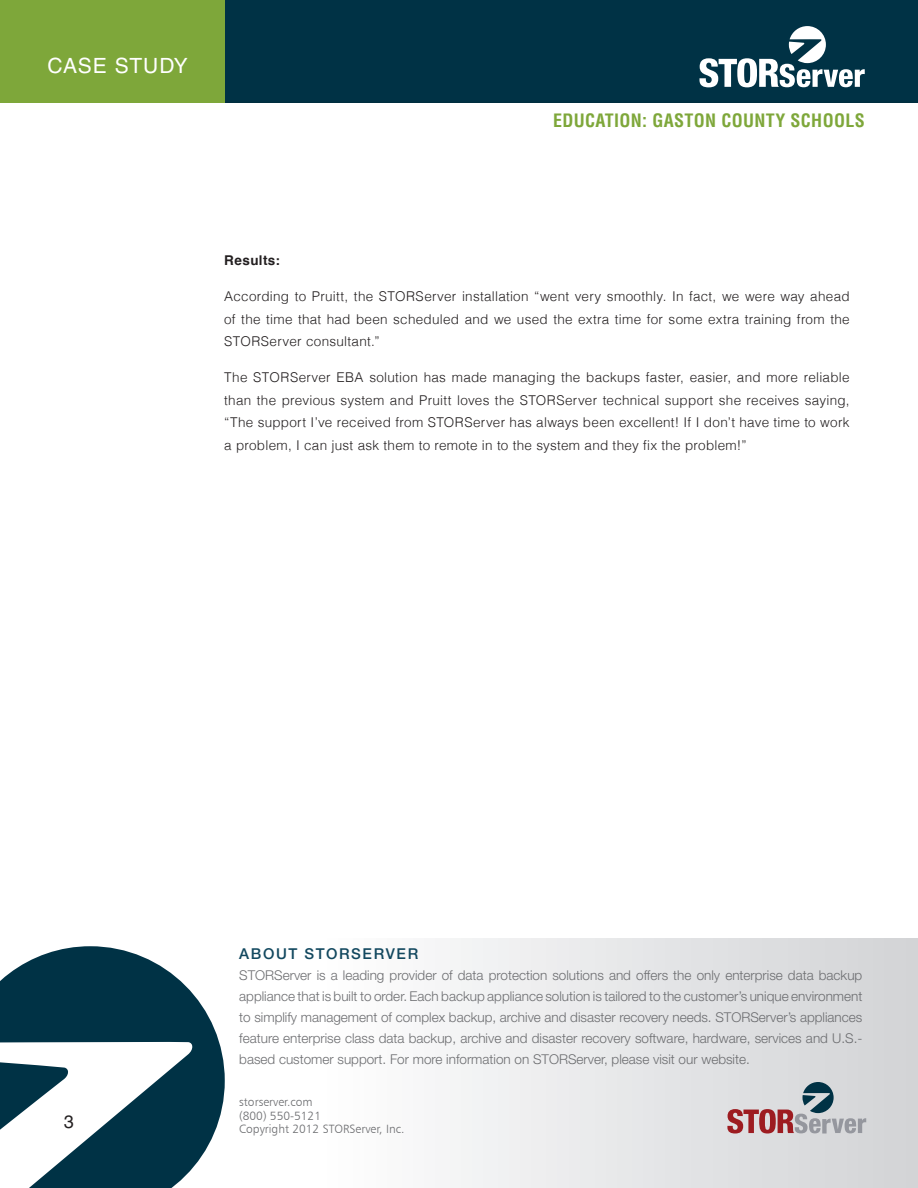
<style>
.page{position:relative;width:918px;height:1188px;background:#fff}
.page>*{position:absolute;margin:0;border:0;box-sizing:border-box;transform-origin:0 0}
.t1{font:21px "Helvetica LT Std";letter-spacing:.035em;color:#fff}
.t2{font:700 condensed 18px "Helvetica LT Std";letter-spacing:.02em;color:#7ea73a}
.Page_Number{font:18px "Helvetica LT Std";color:#231f20}
.t3{font:500 15px "Helvetica Neue LT Std";letter-spacing:.11em;color:#12485f}
.Case_Study_Paragraph{font:300 13.5px/22.5px "Helvetica";letter-spacing:.02em;color:#231f20;text-align:justify}
.t4{font:300 13.5px/21px "Helvetica Neue LT Std";color:#6c6d70;text-align:justify}
.Case_Study_Paragraph-2{font:700 13.5px "Helvetica";letter-spacing:.03em;color:#231f20}
.Footer_Text{font:12px "Humanist 777 BT Light B";color:#6c6d70}
</style>
<div class="page">
<div style="left:0;top:939px;width:918px;height:249px;background:linear-gradient(to right,#fff,#d7d8da)"></div>
<svg style="left:0;top:946px;width:225px;height:242px;fill:#003245"></svg>
<svg style="left:727px;top:1082px;width:139px;height:52px;background:#bbaeb2"></svg>
<div style="left:0;top:0;width:918px;height:105px;background:#003245"></div>
<svg style="left:700px;top:26px;width:165px;height:61px"></svg>
<div style="left:0;top:0;width:224px;height:103px;background:#7ea73a"></div>
<h1 class="t1" style="left:48px;top:54px;width:142px">CASE STUDY</h1>
<h2 class="t2" style="left:553px;top:109px;width:313px">EDUCATION: GASTON COUNTY SCHOOLS</h2>
<p class="Case_Study_Paragraph-2" style="left:224px;top:249px;width:57px">Results:</p>
<p class="Case_Study_Paragraph" style="left:224px;top:284px;width:627px">According to Pruitt, the STORServer installation “went very smoothly. In fact, we were way ahead of the time that had been scheduled and we used the extra time for some extra training from the STORServer consultant.”</p>
<p class="Case_Study_Paragraph" style="left:224px;top:365px;width:627px">The STORServer EBA solution has made managing the backups faster, easier, and more reliable than the previous system and Pruitt loves the STORServer technical support she receives saying, “The support I’ve received from STORServer has always been excellent! If I don’t have time to work a problem, I can just ask them to remote in to the system and they fix the problem!”</p>
<p class="Page_Number" style="left:64px;top:1111px;width:12px">3</p>
<p class="t3" style="left:239px;top:945px;width:180px">ABOUT STORSERVER</p>
<p class="t4" style="left:239px;top:965px;width:625px">STORServer is a leading provider of data protection solutions and offers the only enterprise data backup appliance that is built to order. Each backup appliance solution is tailored to the customer’s unique environment to simplify management of complex backup, archive and disaster recovery needs. STORServer’s appliances feature enterprise class data backup, archive and disaster recovery software, hardware, services and U.S.- based customer support. For more information on STORServer, please visit our website.</p>
<p class="Footer_Text" style="left:239px;top:1095px;width:75px">storserver.com</p>
<p class="Footer_Text" style="left:239px;top:1108px;width:83px">(800) 550-5121</p>
<p class="Footer_Text" style="left:239px;top:1122px;width:167px">Copyright 2012 STORServer, Inc.</p>
</div>
